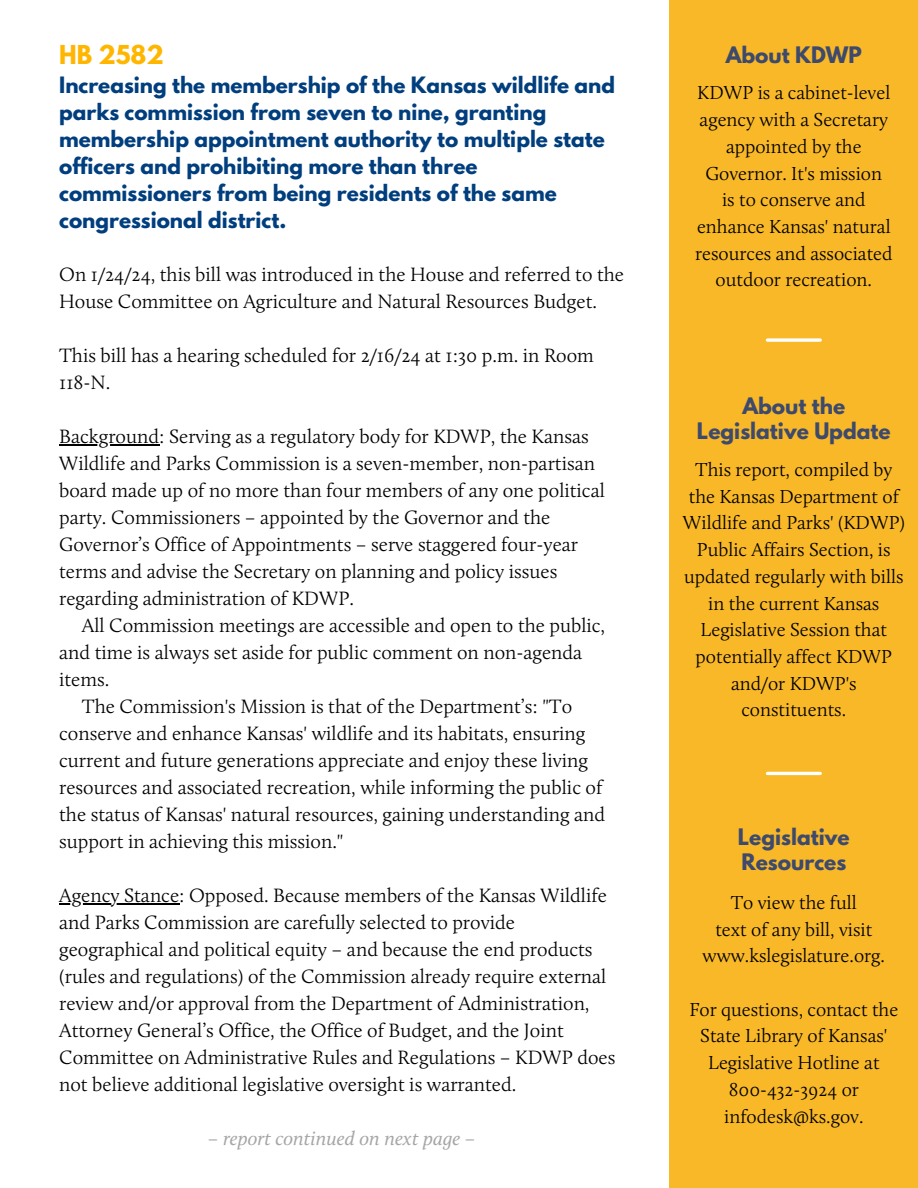
<style>
.page{position:relative;width:918px;height:1188px;background:#fff}
.page>*{position:absolute;margin:0;border:0;box-sizing:border-box;transform-origin:0 0}
.t1{font:700 23.1px "League Spartan";color:#ffb600}
.t2{font:700 20.1px/25.2px "League Spartan";color:#3e4a6c;text-align:center}
.t3{font:300 19.95px/27px "Calluna";color:#000}
.t4{font:700 19.95px/27px "League Spartan";color:#003e7e}
.t5{font:italic 19.95px "Calluna";color:#a6a6a6}
.t6{font:300 19.5px/26.7px "Calluna";color:#000;text-align:center}
</style>
<div class="page">
<hr style="left:59px;top:444px;width:100px;height:1px;background:#000">
<hr style="left:59px;top:903px;width:120px;height:1px;background:#000">
<div style="left:670px;top:0;width:248px;height:1188px;background:#f8b828"></div>
<hr style="left:767px;top:772px;width:53px;height:3px;background:#fff">
<svg style="left:767px;top:338px;width:53px;height:4px"></svg>
<p class="t1" style="left:59px;top:43px;width:106px">HB 2582</p>
<p class="t4" style="left:59px;top:74px;width:557px">Increasing the membership of the Kansas wildlife and parks commission from seven to nine, granting membership appointment authority to multiple state officers and prohibiting more than three commissioners from being residents of the same congressional district.</p>
<p class="t3" style="left:59px;top:262px;width:566px">On 1/24/24, this bill was introduced in the House and referred to the<br>House Committee on Agriculture and Natural Resources Budget.</p>
<p class="t3" style="left:59px;top:343px;width:536px">This bill has a hearing scheduled for 2/16/24 at 1:30 p.m. in Room<br>118-N.</p>
<p class="t3" style="left:59px;top:424px;width:547px">Background: Serving as a regulatory body for KDWP, the Kansas Wildlife and Parks Commission is a seven-member, non-partisan board made up of no more than four members of any one political party. Commissioners – appointed by the Governor and the Governor’s Office of Appointments – serve staggered four-year terms and advise the Secretary on planning and policy issues regarding administration of KDWP.</p>
<p class="t3" style="left:82px;top:613px;width:525px">All Commission meetings are accessible and open to the public,</p>
<p class="t3" style="left:59px;top:640px;width:525px">and time is always set aside for public comment on non-agenda</p>
<p class="t3" style="left:59px;top:667px;width:52px">items.</p>
<p class="t3" style="left:82px;top:694px;width:492px">The Commission's Mission is that of the Department’s: "To</p>
<p class="t3" style="left:59px;top:721px;width:528px">conserve and enhance Kansas' wildlife and its habitats, ensuring</p>
<p class="t3" style="left:59px;top:748px;width:530px">current and future generations appreciate and enjoy these living</p>
<p class="t3" style="left:59px;top:775px;width:545px">resources and associated recreation, while informing the public of</p>
<p class="t3" style="left:59px;top:802px;width:548px">the status of Kansas' natural resources, gaining understanding and</p>
<p class="t3" style="left:59px;top:829px;width:286px">support in achieving this mission."</p>
<p class="t3" style="left:59px;top:883px;width:558px">Agency Stance: Opposed. Because members of the Kansas Wildlife and Parks Commission are carefully selected to provide geographical and political equity – and because the end products (rules and regulations) of the Commission already require external review and/or approval from the Department of Administration, Attorney General’s Office, the Office of Budget, and the Joint Committee on Administrative Rules and Regulations – KDWP does not believe additional legislative oversight is warranted.</p>
<p class="t5" style="left:208px;top:1130px;width:269px">– report continued on next page –</p>
<p class="t2" style="left:726px;top:44px;width:138px">About KDWP</p>
<p class="t6" style="left:695px;top:81px;width:199px">KDWP is a cabinet-level agency with a Secretary appointed by the<br>Governor. It's mission<br>is to conserve and enhance Kansas' natural resources and associated outdoor recreation.</p>
<p class="t2" style="left:697px;top:396px;width:195px">About the<br>Legislative Update</p>
<p class="t6" style="left:683px;top:458px;width:224px">This report, compiled by the Kansas Department of<br>Wildlife and Parks' (KDWP)<br>Public Affairs Section, is updated regularly with bills in the current Kansas<br>Legislative Session that potentially affect KDWP and/or KDWP's constituents.</p>
<p class="t2" style="left:738px;top:827px;width:113px;text-align:left">Legislative<br>Resources</p>
<p class="t6" style="left:703px;top:891px;width:184px">To view the full<br>text of any bill, visit www.kslegislature.org.</p>
<p class="t6" style="left:689px;top:997px;width:210px">For questions, contact the<br>State Library of Kansas'<br>Legislative Hotline at<br>800-432-3924 or infodesk@ks.gov.</p>
</div>
